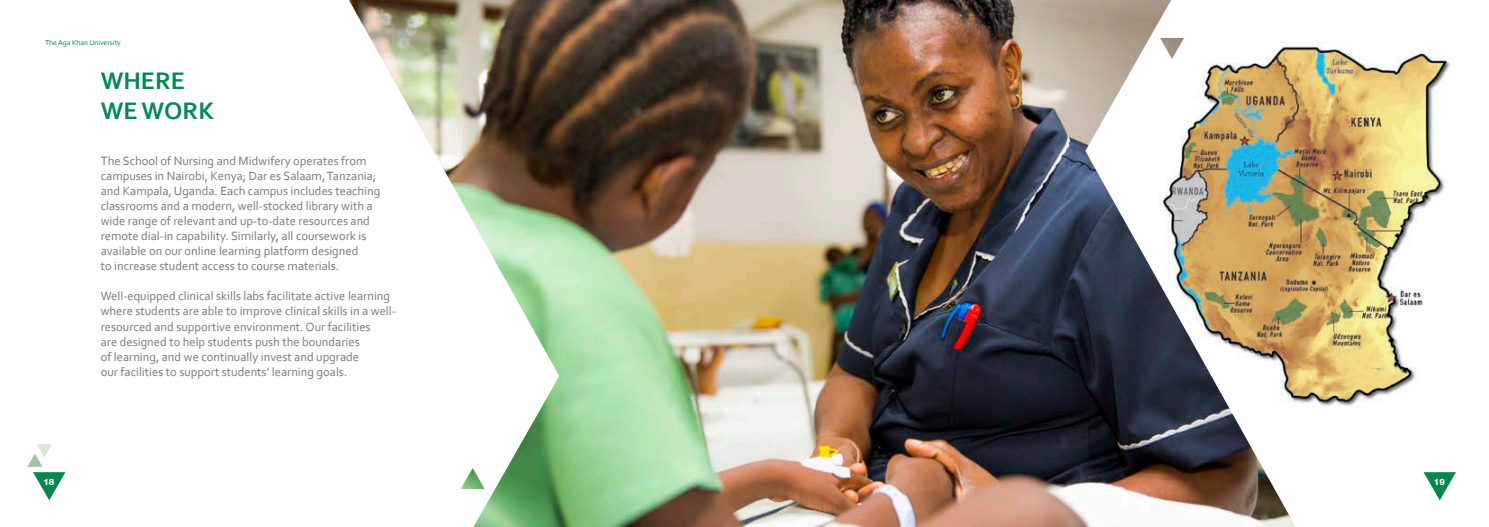
<style>
.page{position:relative;width:1489px;height:527px;background:#fff}
.page>*{position:absolute;margin:0;border:0;box-sizing:border-box;transform-origin:0 0}
.t1{font:700 25px/30px "Corbel";color:#058953}
.t2{font:12.5px/15px "Corbel";color:#76787b}
.t3{font:800 8.75px "Helvetica Neue LT Std";color:#fff}
.t4{font:7.5px "Corbel";color:#058752}
</style>
<div class="page">
<svg style="left:27px;top:444px;width:38px;height:56px"></svg>
<svg style="left:1423px;top:472px;width:33px;height:28px"></svg>
<img style="left:1295px;top:41px;width:156px;height:365px">
<img style="left:349px;top:0;width:946px;height:526px">
<p class="t4" style="left:45px;top:38px;width:77px">The Aga Khan University</p>
<h1 class="t1" style="left:101px;top:65px;width:115px">WHERE<br>WE WORK</h1>
<p class="t2" style="left:101px;top:153px;width:281px">The School of Nursing and Midwifery operates from campuses in Nairobi, Kenya; Dar es Salaam, Tanzania; and Kampala, Uganda. Each campus includes teaching classrooms and a modern, well-stocked library with a wide range of relevant and up-to-date resources and remote dial-in capability. Similarly, all coursework is available on our online learning platform designed<br>to increase student access to course materials.</p>
<p class="t2" style="left:101px;top:288px;width:297px">Well-equipped clinical skills labs facilitate active learning where students are able to improve clinical skills in a well&shy;resourced and supportive environment. Our facilities<br>are designed to help students push the boundaries<br>of learning, and we continually invest and upgrade<br>our facilities to support students’ learning goals.</p>
<p class="t3" style="left:43px;top:476px;width:13px">18</p>
<p class="t3" style="left:1433px;top:476px;width:13px">19</p>
</div>
